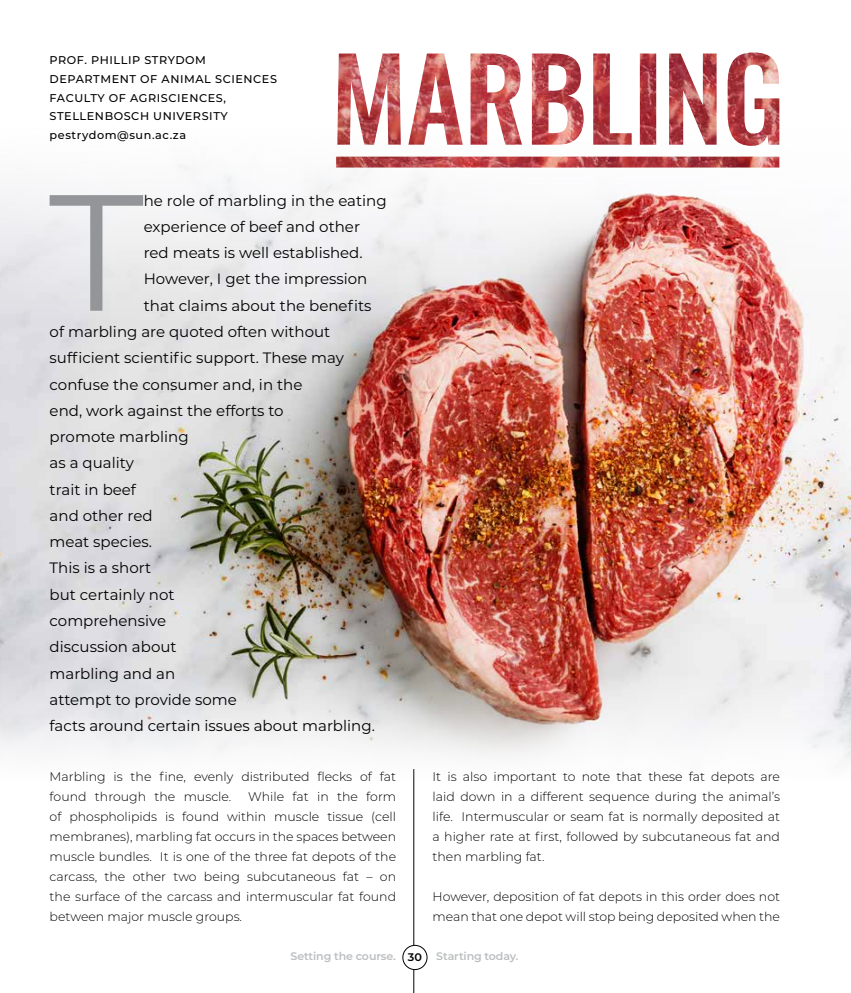
<style>
.page{position:relative;width:851px;height:993px;background:#fff}
.page>*{position:absolute;margin:0;border:0;box-sizing:border-box;transform-origin:0 0}
.t1{font:165px "Montserrat";color:#939598}
.t2{font:15px "Montserrat";color:#000}
.t3{font:300 12.5px/20px "Montserrat";color:#000}
.t4{font:500 11.25px/18.8px "Montserrat";letter-spacing:.05em;color:#000}
.t5{font:600 11px "Montserrat";letter-spacing:-.01em;color:#bcbec0}
.s1{color:#000}
</style>
<div class="page">
<hr style="left:413px;top:768px;width:1px;height:224px;background:#000">
<img style="left:0;top:127px;width:850px;height:656px">
<img style="left:336px;top:52px;width:443px;height:115px">
<div style="left:403px;top:945px;width:24px;height:24px;background:#fff;border-radius:50%"></div>
<div style="left:402px;top:944px;width:25px;height:25px;border:1px solid #000;border-radius:50%"></div>
<p class="t4" style="left:50px;top:50px;width:229px">PROF. PHILLIP STRYDOM<br>DEPARTMENT OF ANIMAL SCIENCES<br>FACULTY OF AGRISCIENCES,<br>STELLENBOSCH UNIVERSITY pestrydom@sun.ac.za</p>
<h1 class="t1" style="left:49px;top:139px;width:96px">T</h1>
<p class="t2" style="left:144px;top:190px;width:244px">he role of marbling in the eating</p>
<p class="t2" style="left:144px;top:216px;width:218px">experience of beef and other</p>
<p class="t2" style="left:144px;top:242px;width:220px">red meats is well established.</p>
<p class="t2" style="left:144px;top:269px;width:225px">However, I get the impression</p>
<p class="t2" style="left:144px;top:295px;width:229px">that claims about the benefits</p>
<p class="t2" style="left:50px;top:321px;width:282px">of marbling are quoted often without</p>
<p class="t2" style="left:50px;top:347px;width:296px">sufficient scientific support. These may</p>
<p class="t2" style="left:50px;top:374px;width:254px">confuse the consumer and, in the</p>
<p class="t2" style="left:50px;top:400px;width:235px">end, work against the efforts to</p>
<p class="t2" style="left:50px;top:426px;width:140px">promote marbling</p>
<p class="t2" style="left:50px;top:452px;width:86px">as a quality</p>
<p class="t2" style="left:50px;top:479px;width:88px">trait in beef</p>
<p class="t2" style="left:50px;top:505px;width:104px">and other red</p>
<p class="t2" style="left:50px;top:531px;width:104px">meat species.</p>
<p class="t2" style="left:50px;top:557px;width:103px">This is a short</p>
<p class="t2" style="left:50px;top:584px;width:126px">but certainly not</p>
<p class="t2" style="left:50px;top:610px;width:118px">comprehensive</p>
<p class="t2" style="left:50px;top:636px;width:128px">discussion about</p>
<p class="t2" style="left:50px;top:662px;width:127px">marbling and an</p>
<p class="t2" style="left:50px;top:689px;width:189px">attempt to provide some</p>
<p class="t2" style="left:50px;top:715px;width:327px">facts around certain issues about marbling.</p>
<p class="t3" style="left:50px;top:766px;width:348px">Marbling is the fine, evenly distributed flecks of fat found through the muscle.</p>
<p class="t3" style="left:50px;top:786px;width:348px;text-align:justify;text-indent:198px">While fat in the form of phospholipids is found within muscle tissue (cell membranes), marbling fat occurs in the spaces between muscle bundles. It is one of the three fat depots of the carcass, the other two being subcutaneous fat – on the surface of the carcass and intermuscular fat found between major muscle groups.</p>
<p class="t3" style="left:432px;top:766px;width:349px;text-align:justify">It is also important to note that these fat depots are laid down in a different sequence during the animal’s life. Intermuscular or seam fat is normally deposited at a higher rate at first, followed by subcutaneous fat and then marbling fat.</p>
<p class="t3" style="left:432px;top:886px;width:349px">However, deposition of fat depots in this order does not mean that one depot will stop being deposited when the</p>
<p class="t5" style="left:290px;top:948px;width:133px">Setting the course. <span class="s1">30</span></p>
<p class="t5" style="left:436px;top:948px;width:84px">Starting today.</p>
</div>
